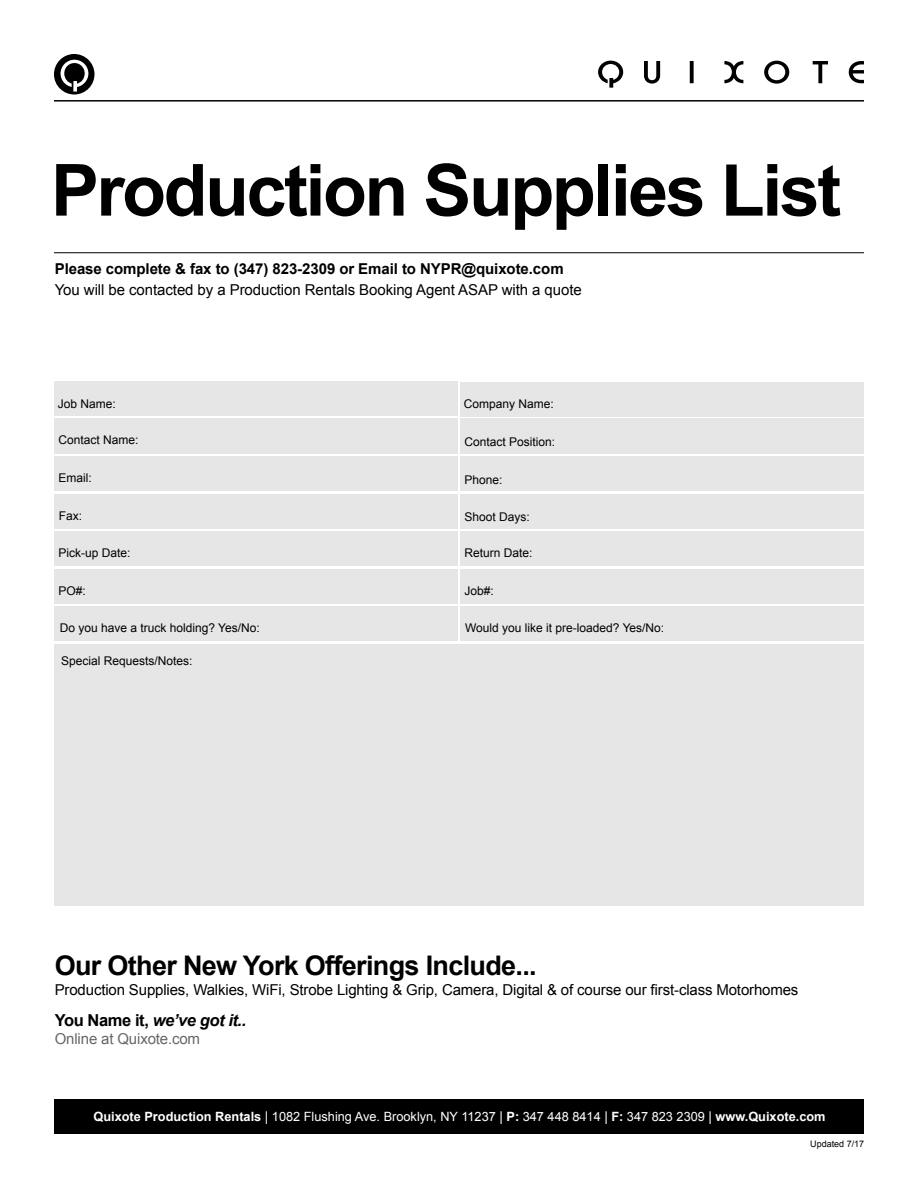
<style>
.page{position:relative;width:918px;height:1188px;background:#fff}
.page>*{position:absolute;margin:0;border:0;box-sizing:border-box;transform-origin:0 0}
.t1{font:700 72px "Arial";letter-spacing:-.035em;color:#000}
.t2{font:700 27px "Arial";letter-spacing:-.025em;color:#000}
.t3{font:italic 700 16.5px "Arial";letter-spacing:-.025em;color:#000}
.t4{font:15px "Arial";letter-spacing:-.01em;color:#000}
.t5{font:700 15px "Arial";letter-spacing:-.005em;color:#000}
.t6{font:15px "Arial";letter-spacing:-.01em;color:#666767}
.t7{font:12.75px "Arial";color:#fff}
.t8{font:12px "Arial";color:#000}
.t9{font:9px "Arial";color:#000}
.s1{font-style:normal}
.s2{font-weight:700}
.s3{font-size:13.5px}
</style>
<div class="page">
<svg style="left:54px;top:54px;width:40px;height:40px"></svg>
<hr style="left:54px;top:100px;width:810px;height:2px;background:#000">
<div style="left:55px;top:1100px;width:809px;height:34px;background:#000"></div>
<svg style="left:598px;top:61px;width:266px;height:27px"></svg>
<hr style="left:54px;top:252px;width:810px;height:1px;background:#000">
<div style="left:55px;top:382px;width:403px;height:34px;background:#e6e6e6"></div>
<div style="left:55px;top:457px;width:403px;height:34px;background:#e6e6e6"></div>
<div style="left:55px;top:419px;width:403px;height:35px;background:#e6e6e6"></div>
<div style="left:55px;top:532px;width:403px;height:34px;background:#e6e6e6"></div>
<div style="left:55px;top:494px;width:403px;height:34px;background:#e6e6e6"></div>
<div style="left:55px;top:569px;width:403px;height:34px;background:#e6e6e6"></div>
<div style="left:55px;top:607px;width:403px;height:34px;background:#e6e6e6"></div>
<div style="left:55px;top:644px;width:809px;height:261px;background:#e6e6e6"></div>
<div style="left:460px;top:457px;width:404px;height:34px;background:#e6e6e6"></div>
<div style="left:460px;top:419px;width:404px;height:35px;background:#e6e6e6"></div>
<div style="left:460px;top:532px;width:404px;height:34px;background:#e6e6e6"></div>
<div style="left:460px;top:494px;width:404px;height:34px;background:#e6e6e6"></div>
<div style="left:460px;top:569px;width:404px;height:34px;background:#e6e6e6"></div>
<div style="left:460px;top:607px;width:404px;height:34px;background:#e6e6e6"></div>
<div style="left:461px;top:382px;width:403px;height:35px;background:#e6e6e6"></div>
<h1 class="t1" style="left:51px;top:142px;width:792px">Production Supplies List</h1>
<p class="t5" style="left:55px;top:258px;width:510px">Please complete &amp; fax to (347) 823-2309 or Email to NYPR@quixote.com</p>
<p class="t4" style="left:55px;top:280px;width:529px">You will be contacted by a Production Rentals Booking Agent ASAP with a quote</p>
<p class="t8" style="left:58px;top:396px;width:60px">Job Name:</p>
<p class="t8" style="left:59px;top:432px;width:82px">Contact Name:</p>
<p class="t8" style="left:59px;top:470px;width:35px">Email:</p>
<p class="t8" style="left:464px;top:472px;width:40px">Phone:</p>
<p class="t8" style="left:464px;top:396px;width:92px">Company Name:</p>
<p class="t8" style="left:464px;top:434px;width:92px">Contact Position:</p>
<p class="t8" style="left:59px;top:507px;width:25px">Fax:</p>
<p class="t8" style="left:464px;top:508px;width:67px">Shoot Days:</p>
<p class="t8" style="left:464px;top:545px;width:70px">Return Date:</p>
<p class="t8" style="left:464px;top:582px;width:31px">Job#:</p>
<p class="t8" style="left:465px;top:620px;width:201px">Would you like it pre-loaded? Yes/No:</p>
<p class="t8" style="left:61px;top:653px;width:133px">Special Requests/Notes:</p>
<p class="t8" style="left:59px;top:545px;width:74px">Pick-up Date:</p>
<p class="t8" style="left:59px;top:582px;width:29px">PO#:</p>
<p class="t8" style="left:60px;top:620px;width:202px">Do you have a truck holding? Yes/No:</p>
<h2 class="t2" style="left:55px;top:948px;width:483px">Our Other New York Offerings Include...</h2>
<p class="t4" style="left:55px;top:980px;width:745px">Production Supplies, Walkies, WiFi, Strobe Lighting &amp; Grip, Camera, Digital &amp; of course our first-class Motorhomes</p>
<h3 class="t3" style="left:55px;top:1009px;width:193px"><span class="s1">You Name it,</span> we’ve got it..</h3>
<p class="t6" style="left:55px;top:1029px;width:147px">Online at Quixote.com</p>
<p class="t7" style="left:93px;top:1108px;width:734px"><span class="s2">Quixote Production Rentals</span> <span class="s3">|</span> 1082 Flushing Ave. Brooklyn, NY 11237 <span class="s3">|</span> <span class="s2">P:</span> 347 448 8414 <span class="s3">|</span> <span class="s2">F:</span> 347 823 2309 <span class="s3">|</span> <span class="s2">www.Quixote.com</span></p>
<p class="t9" style="left:810px;top:1138px;width:56px">Updated 7/17</p>
</div>
